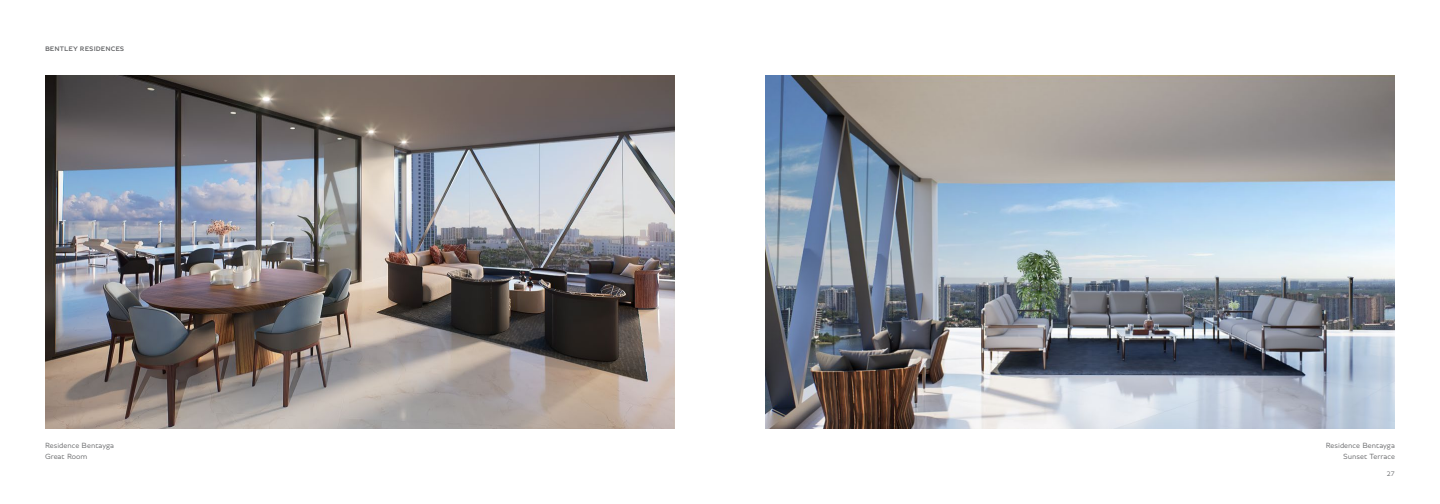
<style>
.page{position:relative;width:1440px;height:504px;background:#fff}
.page>*{position:absolute;margin:0;border:0;box-sizing:border-box;transform-origin:0 0}
.t1{font:300 8px/11px "Bentley";color:#636466}
.t2{font:600 7px "Bentley";color:#636466}
.t3{font:300 7px "Bentley";color:#636466}
</style>
<div class="page">
<img style="left:765px;top:76px;width:630px;height:352px">
<img style="left:45px;top:76px;width:630px;height:352px">
<p class="t2" style="left:45px;top:43px;width:81px">BENTLEY RESIDENCES</p>
<p class="t1" style="left:45px;top:440px;width:71px">Residence Bentayga<br>Great Room</p>
<p class="t1" style="left:1326px;top:440px;width:71px;text-align:right">Residence Bentayga<br>Sunset Terrace</p>
<p class="t3" style="left:1387px;top:469px;width:10px">27</p>
</div>
